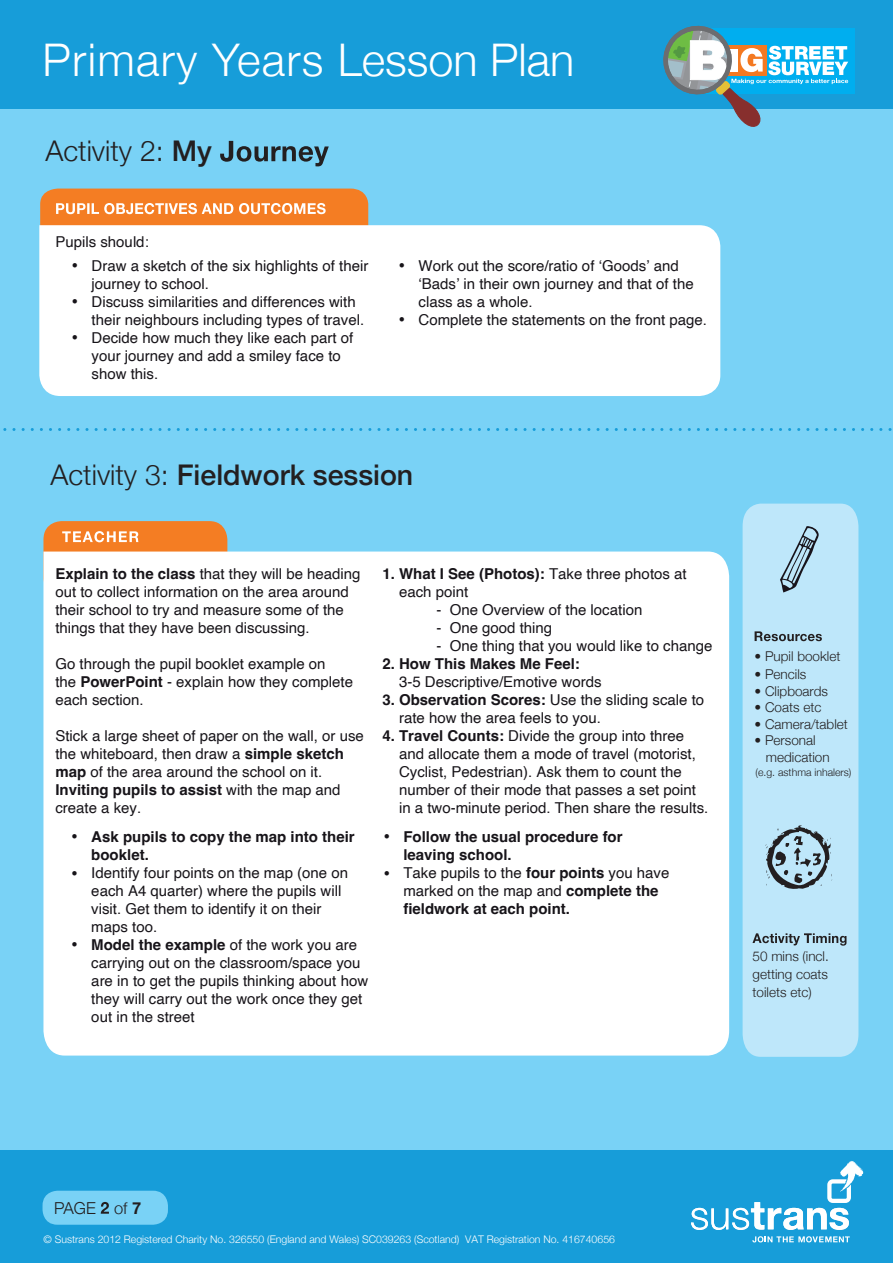
<style>
.page{position:relative;width:893px;height:1263px;background:#fff}
.page>*{position:absolute;margin:0;border:0;box-sizing:border-box;transform-origin:0 0}
.t1{font:300 45px "Helvetica Neue";letter-spacing:.015em;color:#fff}
.t2{font:500 28.5px "Helvetica Neue";color:#231f20}
.t3{font:300 28.5px "Helvetica Neue";color:#231f20}
.t4{font:300 16.5px "Helvetica Neue";color:#231f20}
.t5{font:15px/18px "Helvetica";color:#171419}
.t6{font:700 15px/18px "Helvetica";color:#171419}
.t7{font:15px "Symbol";color:#171419}
.t8{font:300 13.5px/18px "Helvetica Neue";color:#231f20;text-align:justify}
.t9{font:300 10.5px "Helvetica Neue";color:#fff}
.t10{font:300 10.5px "Helvetica Neue";color:#231f20}
.s1{font-weight:500}
.s2{font-weight:300}
.s3{font-weight:700}
.s4{font-weight:400}
</style>
<div class="page">
<div style="left:0;top:2px;width:893px;height:1261px;background:#79d2f6"></div>
<div style="left:0;top:1150px;width:893px;height:113px;background:#179dd9"></div>
<div style="left:0;top:0;width:893px;height:108px;background:#179dd9"></div>
<div style="left:39px;top:225px;width:681px;height:171px;background:#fff"></div>
<svg style="left:40px;top:189px;width:328px;height:70px;background:#f9c39a"></svg>
<div style="left:43px;top:521px;width:184px;height:76px;background:#f47d23;border-radius:18px"></div>
<div style="left:43px;top:551px;width:686px;height:504px;background:#fff"></div>
<div style="left:743px;top:504px;width:115px;height:553px;background:#bee7fa"></div>
<svg style="left:62px;top:531px;width:76px;height:11px"></svg>
<svg style="left:755px;top:631px;width:67px;height:10px"></svg>
<svg style="left:752px;top:933px;width:94px;height:13px"></svg>
<svg style="left:765px;top:825px;width:67px;height:65px;background:#91aebc"></svg>
<svg style="left:780px;top:526px;width:39px;height:66px;background:#9ebfd0"></svg>
<svg style="left:3px;top:428px;width:889px;height:3px"></svg>
<svg style="left:752px;top:1236px;width:98px;height:6px"></svg>
<svg style="left:691px;top:1161px;width:172px;height:69px"></svg>
<div style="left:43px;top:1191px;width:125px;height:34px;background:#79d2f6;border-radius:15px"></div>
<svg style="left:101px;top:1202px;width:8px;height:12px"></svg>
<svg style="left:220px;top:141px;width:109px;height:25px"></svg>
<div style="left:695px;top:28px;width:160px;height:66px;background:#00aeef"></div>
<svg style="left:661px;top:26px;width:187px;height:101px"></svg>
<h1 class="t1" style="left:43px;top:24px;width:533px">Primary Years Lesson Plan</h1>
<h2 class="t3" style="left:46px;top:128px;width:168px">Activity 2: <span class="s1">My</span></h2>
<p class="t5" style="left:55px;top:234px;width:95px">Pupils should:</p>
<p class="t7" style="left:72px;top:259px;width:8px">•</p>
<p class="t7" style="left:72px;top:295px;width:8px">•</p>
<p class="t7" style="left:72px;top:331px;width:8px">•</p>
<p class="t5" style="left:92px;top:257px;width:278px">Draw a sketch of the six highlights of their journey to school.<br>Discuss similarities and differences with their neighbours including types of travel.<br>Decide how much they like each part of your journey and add a smiley face to show this.</p>
<p class="t7" style="left:399px;top:259px;width:8px">•</p>
<p class="t7" style="left:399px;top:313px;width:8px">•</p>
<p class="t5" style="left:419px;top:257px;width:290px">Work out the score/ratio of ‘Goods’ and ‘Bads’ in their own journey and that of the class as a whole.<br>Complete the statements on the front page.</p>
<h2 class="t2" style="left:51px;top:452px;width:364px"><span class="s2">Activity 3:</span> Fieldwork session</h2>
<p class="t5" style="left:55px;top:565px;width:307px"><span class="s3">Explain to the class</span> that they will be heading out to collect information on the area around their school to try and measure some of the things that they have been discussing.</p>
<p class="t5" style="left:55px;top:655px;width:299px">Go through the pupil booklet example on<br>the <span class="s3">PowerPoint</span> - explain how they complete each section.</p>
<p class="t5" style="left:55px;top:727px;width:310px">Stick a large sheet of paper on the wall, or use the whiteboard, then draw a <span class="s3">simple sketch map</span> of the area around the school on it.<br><span class="s3">Inviting pupils to assist</span> with the map and create a key.</p>
<p class="t7" style="left:71px;top:829px;width:8px">•</p>
<p class="t7" style="left:71px;top:867px;width:8px">•</p>
<p class="t7" style="left:71px;top:937px;width:8px">•</p>
<p class="t6" style="left:91px;top:829px;width:265px">Ask pupils to copy the map into their booklet.</p>
<p class="t5" style="left:91px;top:864px;width:278px">Identify four points on the map (one on each A4 quarter) where the pupils will visit. Get them to identify it on their<br>maps too.<br><span class="s3">Model the example</span> of the work you are carrying out on the classroom/space you are in to get the pupils thinking about how they will carry out the work once they get out in the street</p>
<p class="t5" style="left:399px;top:565px;width:289px;text-indent:-17px"><span class="s3">1. What I See (Photos):</span> Take three photos at each point</p>
<p class="t5" style="left:436px;top:601px;width:207px">- One Overview of the location</p>
<p class="t5" style="left:436px;top:619px;width:117px">- One good thing</p>
<p class="t5" style="left:436px;top:637px;width:277px">- One thing that you would like to change</p>
<p class="t6" style="left:382px;top:656px;width:199px">2. How This Makes Me Feel:</p>
<p class="t5" style="left:399px;top:673px;width:204px">3-5 Descriptive/Emotive words</p>
<p class="t5" style="left:399px;top:691px;width:307px;text-indent:-17px"><span class="s3">3. Observation Scores:</span> Use the sliding scale to rate how the area feels to you.</p>
<p class="t5" style="left:399px;top:727px;width:311px;text-indent:-17px"><span class="s3">4. Travel Counts:</span> Divide the group into three and allocate them a mode of travel (motorist, Cyclist, Pedestrian). Ask them to count the number of their mode that passes a set point in a two-minute period. Then share the results.</p>
<p class="t7" style="left:383px;top:829px;width:8px">•</p>
<p class="t7" style="left:383px;top:867px;width:8px">•</p>
<p class="t6" style="left:403px;top:829px;width:267px">Follow the usual procedure for leaving school.<br><span class="s4">Take pupils to the</span> four points <span class="s4">you have marked on the map and</span> complete the fieldwork at each point.</p>
<p class="t8" style="left:755px;top:647px;width:87px">• Pupil booklet</p>
<p class="t8" style="left:755px;top:665px;width:53px">• Pencils</p>
<p class="t8" style="left:755px;top:681px;width:75px">• Clipboards</p>
<p class="t8" style="left:755px;top:698px;width:68px">• Coats etc</p>
<p class="t8" style="left:755px;top:714px;width:95px">• Camera/tablet</p>
<p class="t8" style="left:766px;top:731px;width:65px;line-height:16.2px;text-indent:-11px">• Personal medication</p>
<p class="t10" style="left:755px;top:764px;width:97px">(e.g. asthma inhalers)</p>
<p class="t8" style="left:753px;top:946px;width:78px">50 mins (incl. getting coats toilets etc)</p>
<p class="t4" style="left:54px;top:1194px;width:89px">PAGE of <span class="s3">7</span></p>
<p class="t9" style="left:44px;top:1231px;width:573px">© Sustrans 2012 Registered Charity No. 326550 (England and Wales) SC039263 (Scotland) VAT Registration No. 416740656</p>
</div>
